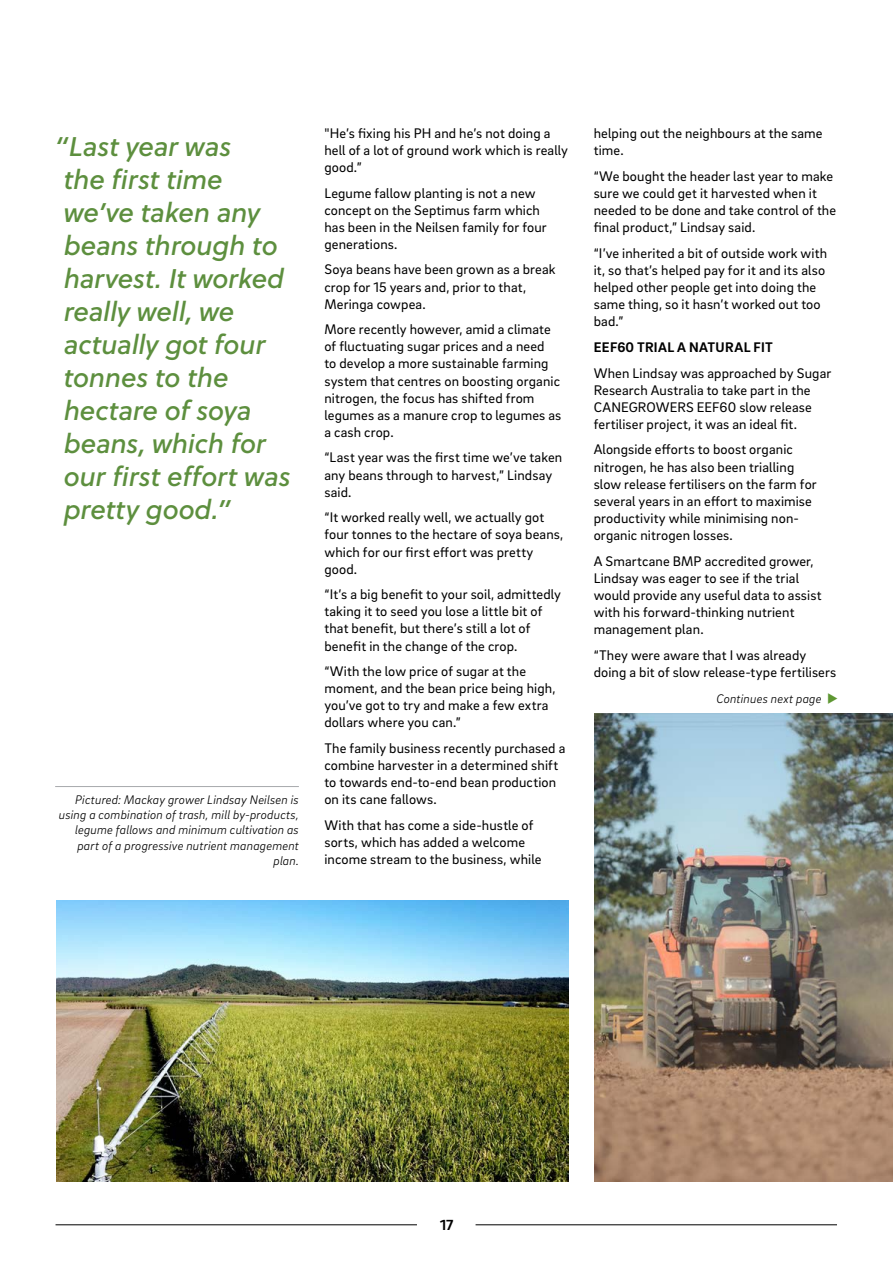
<style>
.page{position:relative;width:893px;height:1263px;background:#fff}
.page>*{position:absolute;margin:0;border:0;box-sizing:border-box;transform-origin:0 0}
.t1{font:italic 27px/33px "Soleil Bk";letter-spacing:-.01em;color:#5d8f3e}
.t2{font:700 15px "Brix Sans";color:#000}
.t3{font:14.25px/17.1px "Brix Sans";letter-spacing:.01em;color:#000}
.t4{font:700 14.25px "Brix Sans";letter-spacing:.02em;color:#000}
.t5{font:italic 300 12.75px/15.3px "Brix Sans";letter-spacing:.01em;color:#000;text-align:right}
.s1{color:#5e9732}
</style>
<div class="page">
<hr style="left:56px;top:1224px;width:361px;height:1px;background:#000">
<hr style="left:476px;top:1224px;width:361px;height:1px;background:#000">
<img style="left:56px;top:901px;width:512px;height:280px">
<hr style="left:55px;top:786px;width:244px;height:1px;background:#a7a9ac">
<img style="left:595px;top:714px;width:298px;height:467px">
<h1 class="t1" style="left:64px;top:129px;width:228px;text-indent:-9px">“Last year was<br>the first time we’ve taken any beans through to harvest. It worked really well, we actually got four tonnes to the hectare of soya beans, which for our first effort was pretty good.”</h1>
<p class="t5" style="left:59px;top:791px;width:241px">Pictured: Mackay grower Lindsay Neilsen is using a combination of trash, mill by-products, legume fallows and minimum cultivation as part of a progressive nutrient management plan.</p>
<p class="t3" style="left:324px;top:124px;width:245px">"He’s fixing his PH and he’s not doing a hell of a lot of ground work which is really good.”</p>
<p class="t3" style="left:324px;top:184px;width:224px">Legume fallow planting is not a new concept on the Septimus farm which has been in the Neilsen family for four generations.</p>
<p class="t3" style="left:324px;top:260px;width:233px">Soya beans have been grown as a break crop for 15 years and, prior to that,<br>Meringa cowpea.</p>
<p class="t3" style="left:324px;top:320px;width:238px">More recently however, amid a climate of fluctuating sugar prices and a need<br>to develop a more sustainable farming system that centres on boosting organic nitrogen, the focus has shifted from legumes as a manure crop to legumes as a cash crop.</p>
<p class="t3" style="left:324px;top:448px;width:239px">“Last year was the first time we’ve taken any beans through to harvest,” Lindsay said.</p>
<p class="t3" style="left:324px;top:508px;width:241px">“It worked really well, we actually got four tonnes to the hectare of soya beans, which for our first effort was pretty good.</p>
<p class="t3" style="left:324px;top:585px;width:238px">“It’s a big benefit to your soil, admittedly taking it to seed you lose a little bit of that benefit, but there’s still a lot of benefit in the change of the crop.</p>
<p class="t3" style="left:324px;top:662px;width:233px">“With the low price of sugar at the moment, and the bean price being high, you’ve got to try and make a few extra dollars where you can.”</p>
<p class="t3" style="left:324px;top:739px;width:242px">The family business recently purchased a combine harvester in a determined shift to towards end-to-end bean production on its cane fallows.</p>
<p class="t3" style="left:324px;top:816px;width:219px">With that has come a side-hustle of sorts, which has added a welcome income stream to the business, while</p>
<p class="t3" style="left:594px;top:124px;width:230px">helping out the neighbours at the same time.</p>
<p class="t3" style="left:594px;top:167px;width:244px">“We bought the header last year to make sure we could get it harvested when it needed to be done and take control of the final product,” Lindsay said.</p>
<p class="t3" style="left:594px;top:244px;width:235px">“I’ve inherited a bit of outside work with it, so that’s helped pay for it and its also helped other people get into doing the same thing, so it hasn’t worked out too bad.”</p>
<p class="t4" style="left:594px;top:338px;width:181px">EEF60 TRIAL A NATURAL FIT</p>
<p class="t3" style="left:594px;top:364px;width:239px">When Lindsay was approached by Sugar Research Australia to take part in the CANEGROWERS EEF60 slow release fertiliser project, it was an ideal fit.</p>
<p class="t3" style="left:594px;top:440px;width:225px">Alongside efforts to boost organic nitrogen, he has also been trialling slow release fertilisers on the farm for several years in an effort to maximise productivity while minimising non&shy;organic nitrogen losses.</p>
<p class="t3" style="left:594px;top:552px;width:229px">A Smartcane BMP accredited grower,<br>Lindsay was eager to see if the trial would provide any useful data to assist with his forward-thinking nutrient management plan.</p>
<p class="t3" style="left:594px;top:646px;width:244px">“They were aware that I was already doing a bit of slow release-type fertilisers</p>
<p class="t5" style="left:716px;top:690px;width:124px">Continues next page <span class="s1">◆</span></p>
<p class="t2" style="left:440px;top:1215px;width:15px">17</p>
</div>
